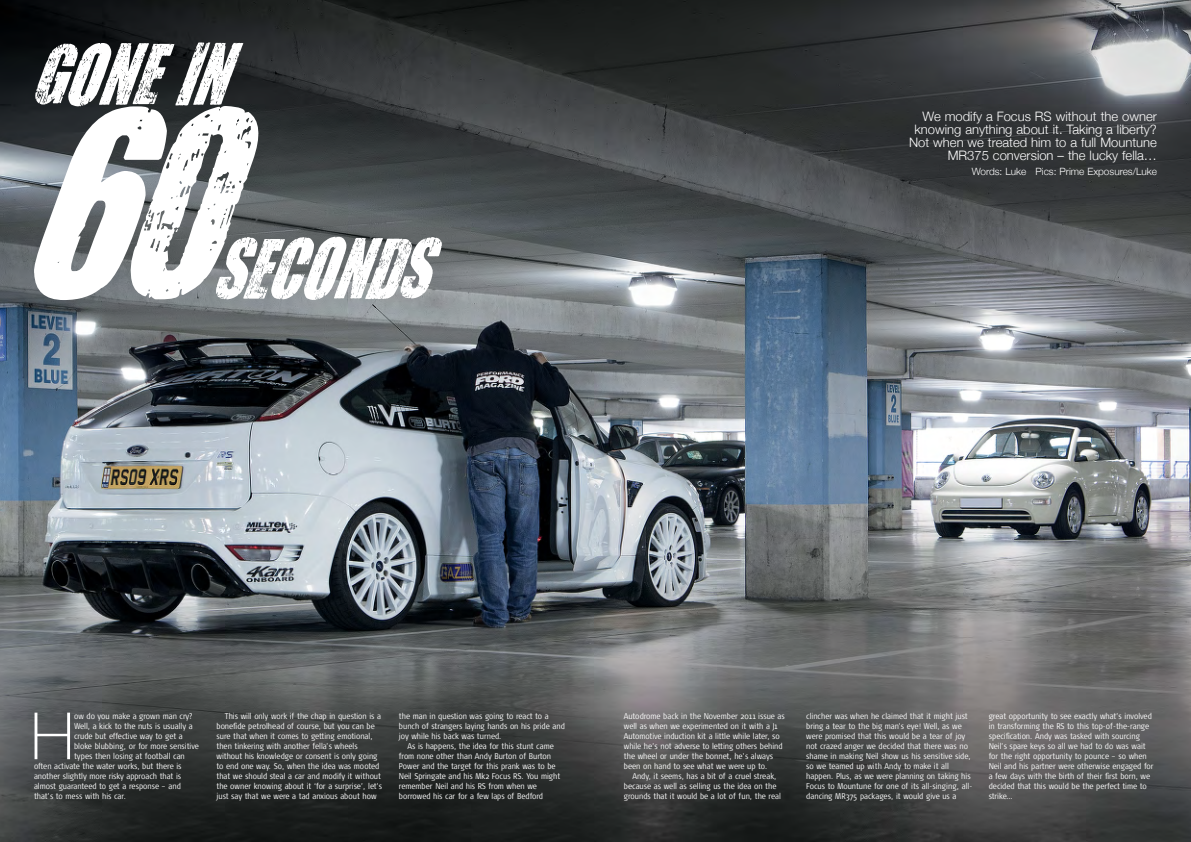
<style>
.page{position:relative;width:1191px;height:842px;background:#fff}
.page>*{position:absolute;margin:0;border:0;box-sizing:border-box;transform-origin:0 0}
.t1{font:100 65.2px "Helvetica Neue";color:#fff}
.t2{font:300 13px/13px "Helvetica Neue";color:#fff;text-align:right}
.t3{font:300 10px "Helvetica Neue";color:#fff}
.t4{font:300 8.2px/10px "Signa Cond";color:#fff}
.t5{font:300 8.2px "Signa Cond";letter-spacing:-.02em;color:#fff}
</style>
<div class="page">
<img style="left:0;top:0;width:1191px;height:842px">
<svg style="left:34px;top:43px;width:408px;height:257px"></svg>
<h2 class="t2" style="left:909px;top:110px;width:249px">We modify a Focus RS without the owner knowing anything about it. Taking a liberty?<br>Not when we treated him to a full Mountune MR375 conversion – the lucky fella…</h2>
<p class="t3" style="left:971px;top:166px;width:187px">Words: Luke Pics: Prime Exposures/Luke</p>
<h1 class="t1" style="left:30px;top:713px;width:45px">H</h1>
<p class="t4" style="left:74px;top:712px;width:120px">ow do you make a grown man cry?</p>
<p class="t4" style="left:74px;top:722px;width:120px">Well, a kick to the nuts is usually a</p>
<p class="t5" style="left:74px;top:733px;width:110px">crude but effective way to get a</p>
<p class="t4" style="left:74px;top:742px;width:126px">bloke blubbing, or for more sensitive</p>
<p class="t4" style="left:74px;top:752px;width:112px">types then losing at football can</p>
<p class="t4" style="left:34px;top:762px;width:149px">often activate the water works, but there is</p>
<p class="t4" style="left:34px;top:772px;width:149px">another slightly more risky approach that is</p>
<p class="t4" style="left:34px;top:782px;width:148px">almost guaranteed to get a response – and</p>
<p class="t4" style="left:34px;top:792px;width:93px">that’s to mess with his car.</p>
<p class="t4" style="left:216px;top:712px;width:167px;text-indent:9px">This will only work if the chap in question is a bonefide petrolhead of course, but you can be sure that when it comes to getting emotional, then tinkering with another fella’s wheels without his knowledge or consent is only going to end one way. So, when the idea was mooted that we should steal a car and modify it without the owner knowing about it ‘for a surprise’, let’s just say that we were a tad anxious about how</p>
<p class="t4" style="left:399px;top:712px;width:167px">the man in question was going to react to a bunch of strangers laying hands on his pride and joy while his back was turned.</p>
<p class="t4" style="left:399px;top:742px;width:163px;text-indent:9px">As is happens, the idea for this stunt came from none other than Andy Burton of Burton Power and the target for this prank was to be Neil Springate and his Mk2 Focus RS. You might remember Neil and his RS from when we borrowed his car for a few laps of Bedford</p>
<p class="t4" style="left:624px;top:712px;width:163px">Autodrome back in the November 2011 issue as well as when we experimented on it with a J1<br>Automotive induction kit a little while later, so while he’s not adverse to letting others behind the wheel or under the bonnet, he’s always been on hand to see what we were up to.</p>
<p class="t4" style="left:624px;top:772px;width:159px;text-align:center">Andy, it seems, has a bit of a cruel streak, because as well as selling us the idea on the grounds that it would be a lot of fun, the real</p>
<p class="t4" style="left:806px;top:712px;width:168px">clincher was when he claimed that it might just bring a tear to the big man’s eye! Well, as we were promised that this would be a tear of joy not crazed anger we decided that there was no shame in making Neil show us his sensitive side, so we teamed up with Andy to make it all happen. Plus, as we were planning on taking his Focus to Mountune for one of its all-singing, all&shy;dancing MR375 packages, it would give us a</p>
<p class="t4" style="left:988px;top:712px;width:166px">great opportunity to see exactly what’s involved in transforming the RS to this top-of-the-range specification. Andy was tasked with sourcing Neil’s spare keys so all we had to do was wait for the right opportunity to pounce – so when Neil and his partner were otherwise engaged for a few days with the birth of their first born, we decided that this would be the perfect time to strike…</p>
</div>
